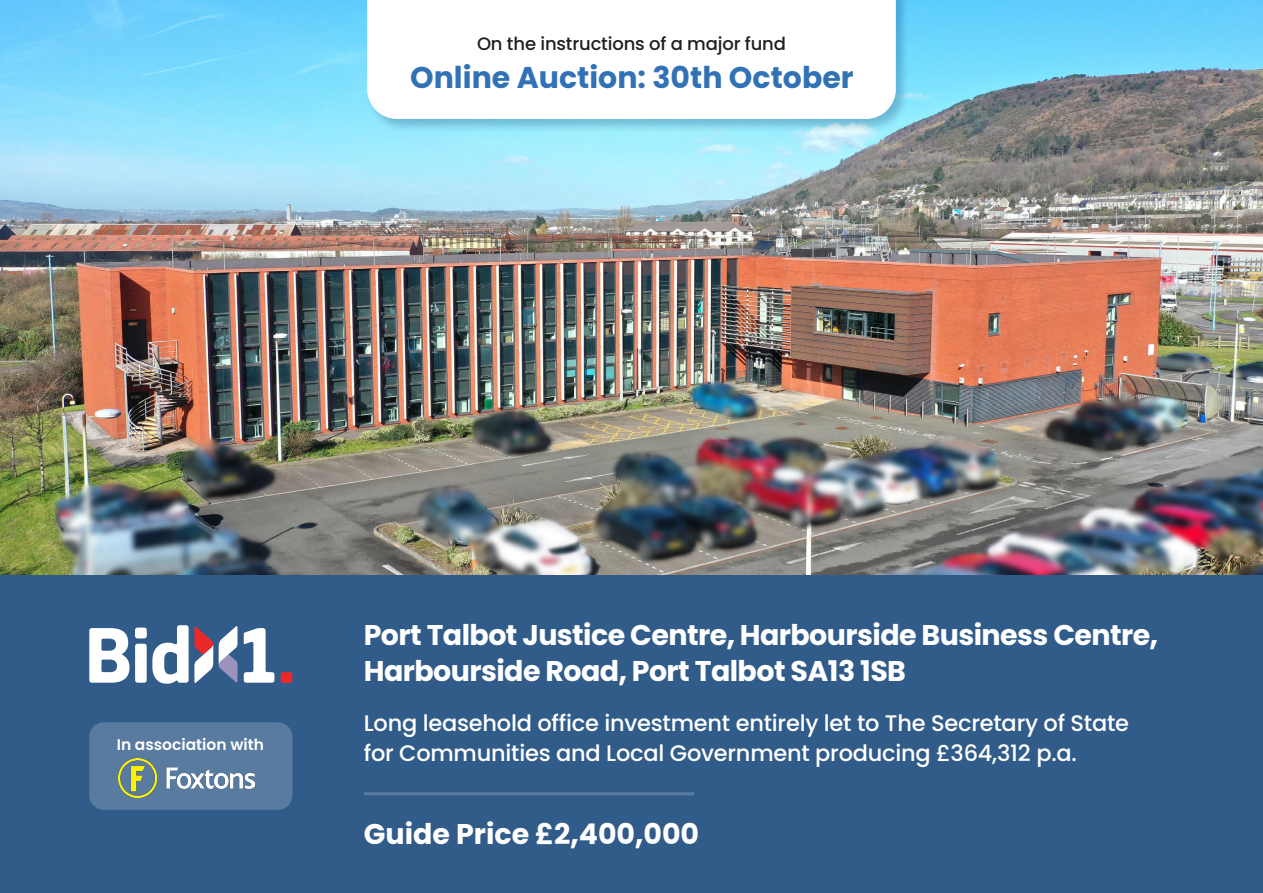
<style>
.page{position:relative;width:1263px;height:893px;background:#fff}
.page>*{position:absolute;margin:0;border:0;box-sizing:border-box;transform-origin:0 0}
.t1{font:700 30px "Poppins";color:#3171b6}
.t2{font:700 28.5px "Poppins";letter-spacing:-.02em;color:#fff}
.t3{font:700 28.5px "Poppins";color:#fff}
.t4{font:500 22.5px/30px "Poppins";letter-spacing:-.01em;color:#fff}
.t5{font:500 18px "Poppins";letter-spacing:-.01em;color:#231f20}
.t6{font:600 15.45px "Poppins";color:#fff}
</style>
<div class="page">
<img style="left:0;top:0;width:1263px;height:575px">
<div style="left:0;top:575px;width:1263px;height:318px;background:#315c89"></div>
<div style="left:365px;top:0;width:545px;height:133px;background:#00295c;opacity:.25"></div>
<svg style="left:367px;top:0;width:529px;height:119px"></svg>
<hr style="left:364px;top:792px;width:330px;height:3px;background:#fff">
<svg style="left:89px;top:628px;width:40px;height:55px"></svg>
<svg style="left:244px;top:628px;width:30px;height:55px"></svg>
<svg style="left:135px;top:625px;width:102px;height:59px"></svg>
<div style="left:281px;top:672px;width:11px;height:11px;background:#e9292a;border-radius:3px"></div>
<div style="left:89px;top:722px;width:203px;height:88px;background:#597ba0;border-radius:15px"></div>
<img style="left:119px;top:758px;width:136px;height:39px">
<p class="t5" style="left:477px;top:33px;width:310px">On the instructions of a major fund</p>
<p class="t1" style="left:410px;top:60px;width:445px">Online Auction: 30th October</p>
<p class="t6" style="left:117px;top:735px;width:149px">In association with</p>
<p class="t2" style="left:364px;top:618px;width:796px">Port Talbot Justice Centre, Harbourside Business Centre,</p>
<p class="t2" style="left:364px;top:654px;width:544px">Harbourside Road, Port Talbot SA13 1SB</p>
<p class="t4" style="left:364px;top:709px;width:767px">Long leasehold office investment entirely let to The Secretary of State for Communities and Local Government producing £364,312 p.a.</p>
<p class="t3" style="left:364px;top:818px;width:337px">Guide Price £2,400,000</p>
</div>
